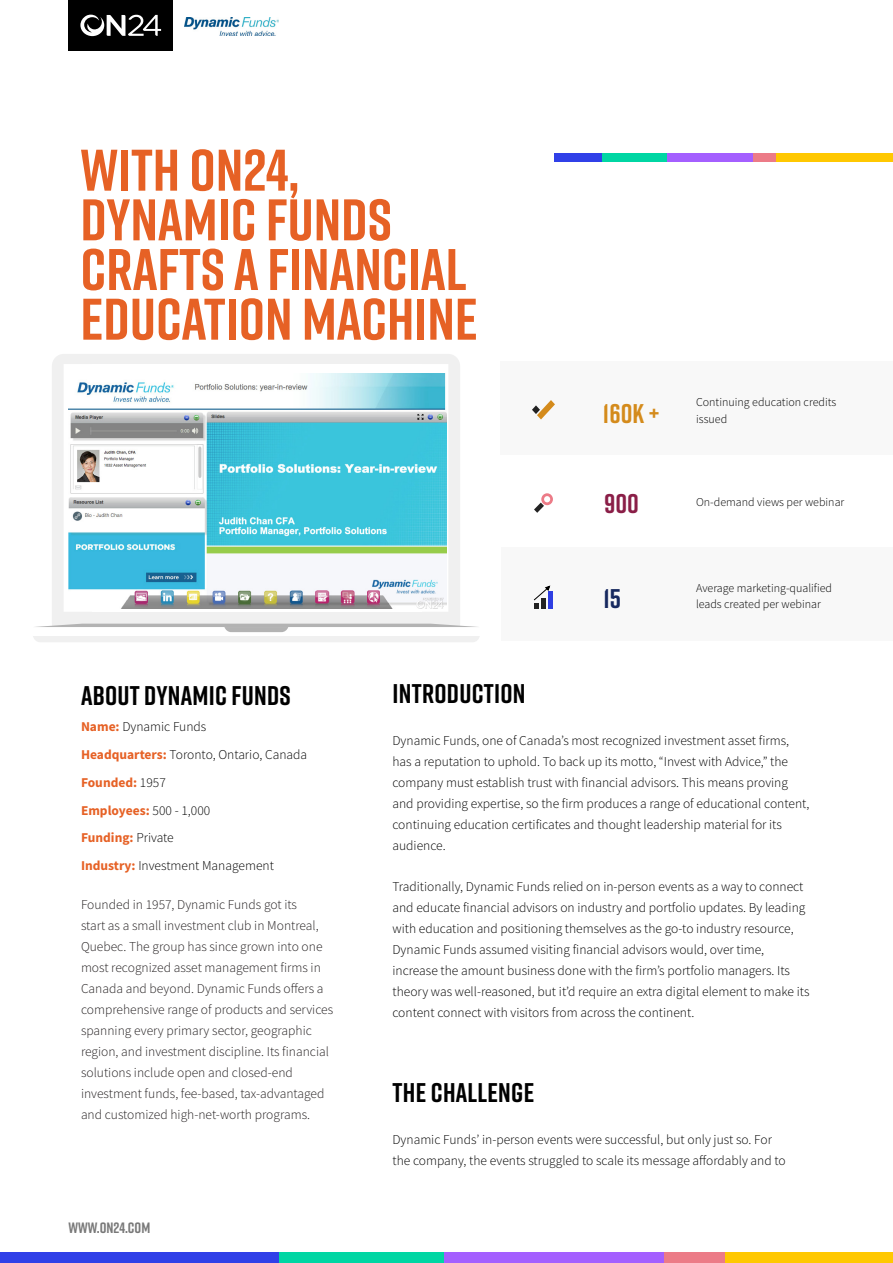
<style>
.page{position:relative;width:893px;height:1263px;background:#fff}
.page>*{position:absolute;margin:0;border:0;box-sizing:border-box;transform-origin:0 0}
.t1{font:700 58.5px/49.7px "Rift";color:#e66125}
.Heading{font:700 27px "Rift";letter-spacing:.01em;color:#000}
.Heading-2{font:700 27px "Rift";color:#da8f1d}
.Heading-3{font:700 27px "Rift";color:#8a1e47}
.Heading-4{font:700 27px "Rift";color:#182b62}
.t2{font:700 15px "Rift";color:#797979}
.Body{font:300 13.5px/21px "Source Sans Pro";color:#000}
.Body-2{font:300 13.5px/21px "Source Sans Pro";color:#231f20}
.Heading-5{font:300 13.5px/21px "Source Sans Pro";color:#000}
.Body-3{font:700 13.5px "Source Sans Pro";color:#e66125}
.Body-4{font:300 12px/16.5px "Source Sans Pro";color:#000}
.s1{font-weight:700;color:#e66125}
.s2{font-weight:300;color:#000}
</style>
<div class="page">
<div style="left:68px;top:0;width:105px;height:51px;background:#000"></div>
<svg style="left:80px;top:15px;width:81px;height:21px"></svg>
<div style="left:554px;top:153px;width:48px;height:9px;background:#3040e8"></div>
<div style="left:602px;top:153px;width:65px;height:9px;background:#00d6a3"></div>
<div style="left:667px;top:153px;width:86px;height:9px;background:#a45fff"></div>
<div style="left:753px;top:153px;width:24px;height:9px;background:#ec7b87"></div>
<div style="left:777px;top:153px;width:116px;height:9px;background:#ffc801"></div>
<div style="left:0;top:1252px;width:279px;height:11px;background:#3040e8"></div>
<div style="left:279px;top:1252px;width:165px;height:11px;background:#00d6a3"></div>
<div style="left:444px;top:1252px;width:221px;height:11px;background:#a45fff"></div>
<div style="left:665px;top:1252px;width:60px;height:11px;background:#ec7b87"></div>
<div style="left:725px;top:1252px;width:168px;height:11px;background:#ffc801"></div>
<svg style="left:52px;top:354px;width:408px;height:270px;fill:#f0f0f0"></svg>
<svg style="left:33px;top:624px;width:447px;height:18px"></svg>
<div style="left:92px;top:364px;width:329px;height:247px;background:#fff"></div>
<svg style="left:534px;top:493px;width:19px;height:20px"></svg>
<img style="left:185px;top:17px;width:94px;height:18px">
<img style="left:69px;top:373px;width:377px;height:236px">
<div style="left:500px;top:361px;width:393px;height:94px;background:#f8f8f8"></div>
<div style="left:501px;top:548px;width:392px;height:93px;background:#f8f8f8"></div>
<h1 class="t1" style="left:80px;top:144px;width:399px">WITH ON24,<br>DYNAMIC FUNDS<br>CRAFTS A FINANCIAL<br>EDUCATION MACHINE</h1>
<p class="Heading-2" style="left:603px;top:394px;width:58px">160K +</p>
<p class="Body-4" style="left:696px;top:394px;width:142px">Continuing education credits issued</p>
<p class="Heading-3" style="left:604px;top:485px;width:36px">900</p>
<p class="Body-4" style="left:696px;top:494px;width:150px">On-demand views per webinar</p>
<p class="Body-4" style="left:696px;top:579px;width:138px">Average marketing-qualified</p>
<p class="Heading-4" style="left:603px;top:579px;width:19px">15</p>
<p class="Body-4" style="left:696px;top:596px;width:126px">leads created per webinar</p>
<p class="Heading" style="left:81px;top:676px;width:211px">ABOUT DYNAMIC FUNDS</p>
<p class="Heading" style="left:393px;top:674px;width:134px">INTRODUCTION</p>
<p class="Body" style="left:392px;top:730px;width:419px">Dynamic Funds, one of Canada’s most recognized investment asset firms, has a reputation to uphold. To back up its motto, “Invest with Advice,” the company must establish trust with financial advisors. This means proving and providing expertise, so the firm produces a range of educational content, continuing education certificates and thought leadership material for its audience.</p>
<p class="Body" style="left:392px;top:876px;width:418px">Traditionally, Dynamic Funds relied on in-person events as a way to connect and educate financial advisors on industry and portfolio updates. By leading with education and positioning themselves as the go-to industry resource, Dynamic Funds assumed visiting financial advisors would, over time, increase the amount business done with the firm’s portfolio managers. Its theory was well-reasoned, but it’d require an extra digital element to make its content connect with visitors from across the continent.</p>
<p class="Body" style="left:81px;top:716px;width:127px"><span class="s1">Name:</span> Dynamic Funds</p>
<p class="Body" style="left:81px;top:744px;width:228px"><span class="s1">Headquarters:</span> Toronto, Ontario, Canada</p>
<p class="Body-3" style="left:81px;top:773px;width:86px">Founded: <span class="s2">1957</span></p>
<p class="Body-3" style="left:81px;top:801px;width:131px">Employees: <span class="s2">500 - 1,000</span></p>
<p class="Body-3" style="left:81px;top:829px;width:94px">Funding: <span class="s2">Private</span></p>
<p class="Body" style="left:81px;top:855px;width:194px"><span class="s1">Industry:</span> Investment Management</p>
<p class="Body-2" style="left:81px;top:894px;width:254px">Founded in 1957, Dynamic Funds got its<br>start as a small investment club in Montreal, Quebec. The group has since grown into one most recognized asset management firms in Canada and beyond. Dynamic Funds offers a comprehensive range of products and services spanning every primary sector, geographic region, and investment discipline. Its financial solutions include open and closed-end investment funds, fee-based, tax-advantaged and customized high-net-worth programs.</p>
<p class="Heading" style="left:393px;top:1073px;width:143px">THE CHALLENGE</p>
<p class="Heading-5" style="left:392px;top:1129px;width:395px">Dynamic Funds’ in-person events were successful, but only just so. For the company, the events struggled to scale its message affordably and to</p>
<p class="t2" style="left:68px;top:1216px;width:83px">WWW.ON24.COM</p>
</div>
